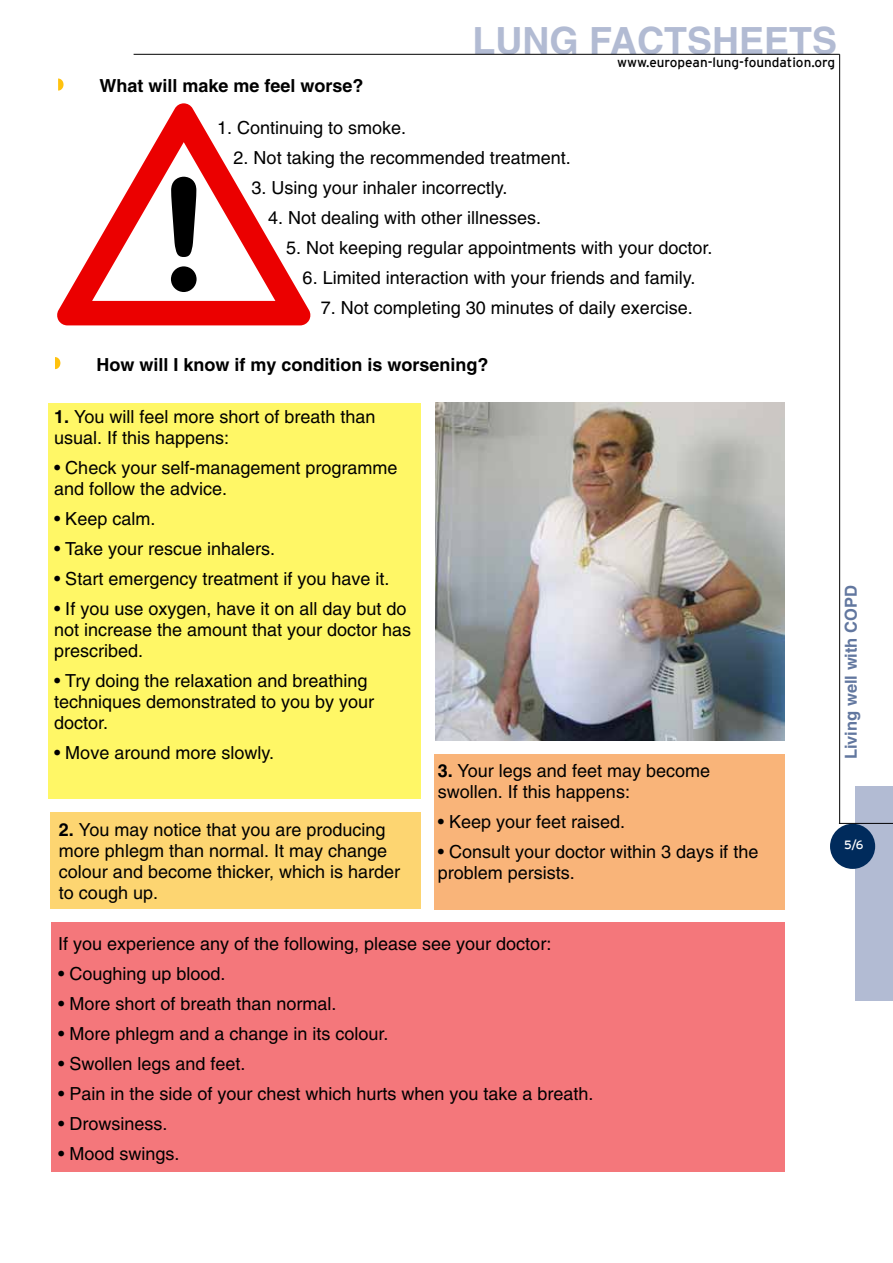
<style>
.page{position:relative;width:893px;height:1263px;background:#fff}
.page>*{position:absolute;margin:0;border:0;box-sizing:border-box;transform-origin:0 0}
.t1{font:700 37.5px "Helvetica";color:#b2bbd3}
.t2{font:18px/21px "Helvetica";color:#000}
.t3{font:700 18px "Helvetica";color:#000}
.t4{font:700 16.5px "Helvetica";color:#62779f}
.t5{font:13.5px "Interstate";color:#000}
.t6{font:12px "Interstate";color:#fff}
.s1{font-weight:700}
</style>
<div class="page">
<svg style="left:57px;top:103px;width:254px;height:222px"></svg>
<svg style="left:92px;top:142px;width:183px;height:159px"></svg>
<div style="left:171px;top:266px;width:26px;height:26px;background:#000;border-radius:50%"></div>
<div style="left:52px;top:922px;width:733px;height:250px;background:#f4777b"></div>
<div style="left:49px;top:403px;width:372px;height:395px;background:#fff766"></div>
<div style="left:50px;top:812px;width:371px;height:96px;background:#fdd571"></div>
<div style="left:435px;top:755px;width:350px;height:155px;background:#f9b479"></div>
<img style="left:435px;top:403px;width:350px;height:337px">
<svg style="left:58px;top:78px;width:6px;height:13px"></svg>
<svg style="left:55px;top:357px;width:5px;height:12px"></svg>
<div style="left:855px;top:786px;width:38px;height:214px;background:#b2bbd3"></div>
<div style="left:830px;top:824px;width:45px;height:45px;background:#002b5c;border-radius:50%"></div>
<hr style="left:839px;top:54px;width:1px;height:769px;background:#000">
<hr style="left:134px;top:54px;width:706px;height:1px;background:#000">
<hr style="left:839px;top:823px;width:54px;height:1px;background:#000">
<h1 class="t1" style="left:472px;top:18px;width:366px">LUNG FACTSHEETS</h1>
<p class="t5" style="left:617px;top:54px;width:219px">www.european-lung-foundation.org</p>
<p class="t3" style="left:100px;top:75px;width:266px">What will make me feel worse?</p>
<p class="t2" style="left:217px;top:117px;width:191px">1. Continuing to smoke.</p>
<p class="t2" style="left:234px;top:147px;width:339px">2. Not taking the recommended treatment.</p>
<p class="t2" style="left:252px;top:177px;width:257px">3. Using your inhaler incorrectly.</p>
<p class="t2" style="left:268px;top:207px;width:275px">4. Not dealing with other illnesses.</p>
<p class="t2" style="left:286px;top:237px;width:428px">5. Not keeping regular appointments with your doctor.</p>
<p class="t2" style="left:303px;top:267px;width:394px">6. Limited interaction with your friends and family.</p>
<p class="t2" style="left:321px;top:297px;width:374px">7. Not completing 30 minutes of daily exercise.</p>
<p class="t3" style="left:96px;top:354px;width:394px">How will I know if my condition is worsening?</p>
<p class="t2" style="left:54px;top:406px;width:323px"><span class="s1">1.</span> You will feel more short of breath than usual. If this happens:</p>
<p class="t2" style="left:54px;top:457px;width:345px">• Check your self-management programme and follow the advice.</p>
<p class="t2" style="left:54px;top:508px;width:103px">• Keep calm.</p>
<p class="t2" style="left:54px;top:538px;width:223px">• Take your rescue inhalers.</p>
<p class="t2" style="left:54px;top:568px;width:337px">• Start emergency treatment if you have it.</p>
<p class="t2" style="left:54px;top:598px;width:359px">• If you use oxygen, have it on all day but do not increase the amount that your doctor has prescribed.</p>
<p class="t2" style="left:54px;top:670px;width:322px">• Try doing the relaxation and breathing techniques demonstrated to you by your doctor.</p>
<p class="t2" style="left:54px;top:742px;width:222px">• Move around more slowly.</p>
<p class="t2" style="left:438px;top:760px;width:274px"><span class="s1">3.</span> Your legs and feet may become swollen. If this happens:</p>
<p class="t2" style="left:438px;top:811px;width:189px">• Keep your feet raised.</p>
<p class="t2" style="left:438px;top:841px;width:322px">• Consult your doctor within 3 days if the problem persists.</p>
<p class="t2" style="left:59px;top:819px;width:343px"><span class="s1">2.</span> You may notice that you are producing more phlegm than normal. It may change colour and become thicker, which is harder to cough up.</p>
<p class="t2" style="left:58px;top:933px;width:495px">If you experience any of the following, please see your doctor:</p>
<p class="t2" style="left:58px;top:963px;width:169px">• Coughing up blood.</p>
<p class="t2" style="left:58px;top:993px;width:280px">• More short of breath than normal.</p>
<p class="t2" style="left:58px;top:1023px;width:332px">• More phlegm and a change in its colour.</p>
<p class="t2" style="left:58px;top:1053px;width:189px">• Swollen legs and feet.</p>
<p class="t2" style="left:58px;top:1083px;width:537px">• Pain in the side of your chest which hurts when you take a breath.</p>
<p class="t2" style="left:58px;top:1113px;width:111px">• Drowsiness.</p>
<p class="t2" style="left:58px;top:1143px;width:123px">• Mood swings.</p>
<p class="t4" style="left:841px;top:759px;width:176px;rotate:-90deg">Living well with COPD</p>
<p class="t6" style="left:844px;top:837px;width:21px">5/6</p>
</div>
